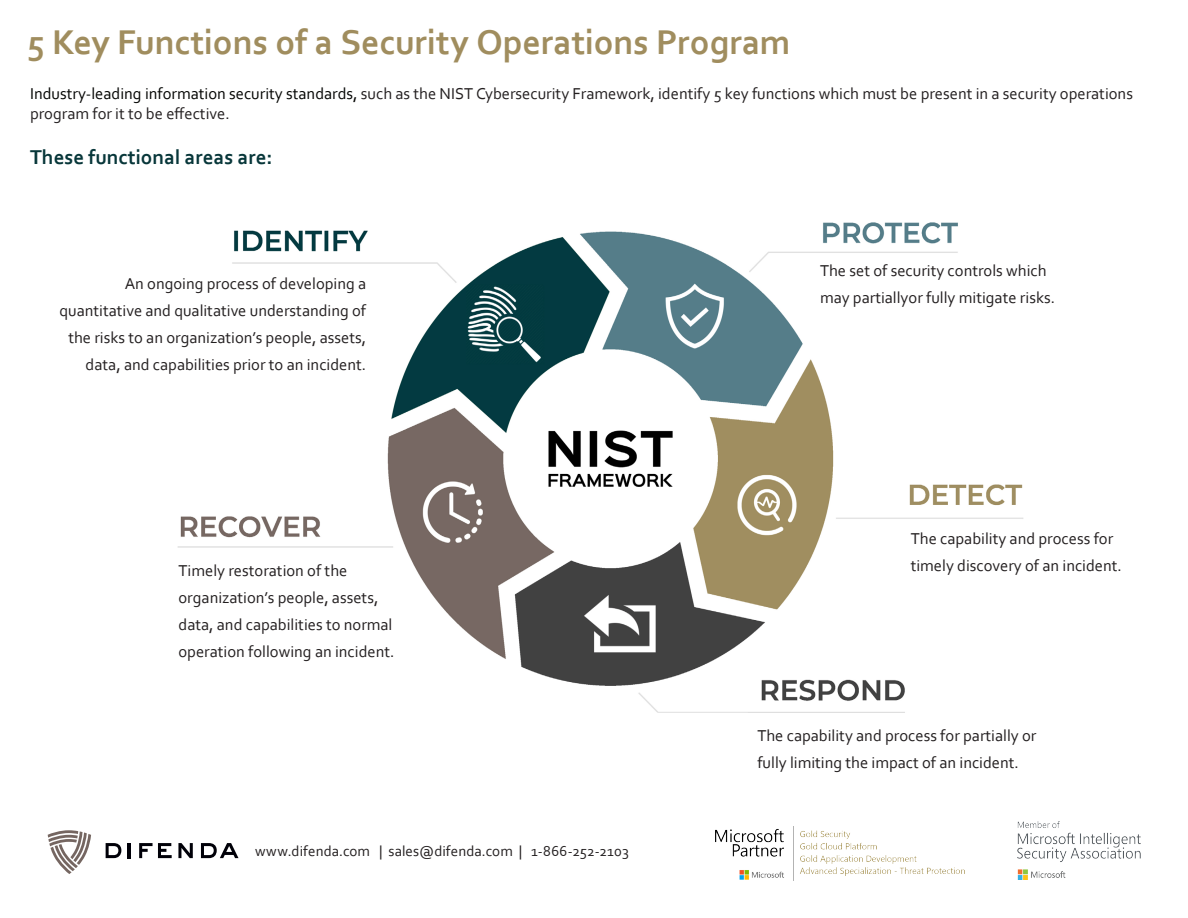
<style>
.page{position:relative;width:1188px;height:918px;background:#fff}
.page>*{position:absolute;margin:0;border:0;box-sizing:border-box;transform-origin:0 0}
.t1{font:700 36px "Corbel";letter-spacing:-.005em;color:#a08d5e}
.t2{font:700 21px "Corbel";color:#08373a}
.t3{font:16.5px/27px "Corbel";color:#231f20}
.t4{font:15px "Corbel";letter-spacing:.005em;color:#231f20}
.s1{color:#040503}
</style>
<div class="page">
<img style="left:178px;top:223px;width:845px;height:490px">
<img style="left:716px;top:827px;width:249px;height:54px">
<img style="left:1017px;top:822px;width:123px;height:57px">
<svg style="left:48px;top:830px;width:43px;height:44px"></svg>
<svg style="left:106px;top:843px;width:15px;height:15px"></svg>
<hr style="left:128px;top:843px;width:3px;height:15px;background:#000008">
<svg style="left:139px;top:843px;width:33px;height:15px"></svg>
<svg style="left:178px;top:843px;width:15px;height:15px"></svg>
<svg style="left:201px;top:843px;width:38px;height:15px"></svg>
<p class="t1" style="left:27px;top:19px;width:765px">5 Key Functions of a Security Operations Program</p>
<p class="t3" style="left:30px;top:83px;width:1105px;line-height:19.8px"><span class="s1">Industry-leading information security standards,</span> such as the NIST Cybersecurity Framework, identify 5 key functions which must be present in a security operations program for it to be effective.</p>
<p class="t2" style="left:30px;top:144px;width:244px">These functional areas are:</p>
<p class="t3" style="left:60px;top:270px;width:308px;text-align:right">An ongoing process of developing a quantitative and qualitative understanding of the risks to an organization’s people, assets, data, and capabilities prior to an incident.</p>
<p class="t3" style="left:178px;top:557px;width:218px">Timely restoration of the organization’s people, assets, data, and capabilities to normal operation following an incident.</p>
<p class="t4" style="left:255px;top:842px;width:375px">www.difenda.com | sales@difenda.com | 1-866-252-2103</p>
<p class="t3" style="left:820px;top:257px;width:237px">The set of security controls which may partiallyor fully mitigate risks.</p>
<p class="t3" style="left:911px;top:525px;width:213px">The capability and process for timely discovery of an incident.</p>
<p class="t3" style="left:757px;top:721px;width:281px">The capability and process for partially or fully limiting the impact of an incident.</p>
</div>
